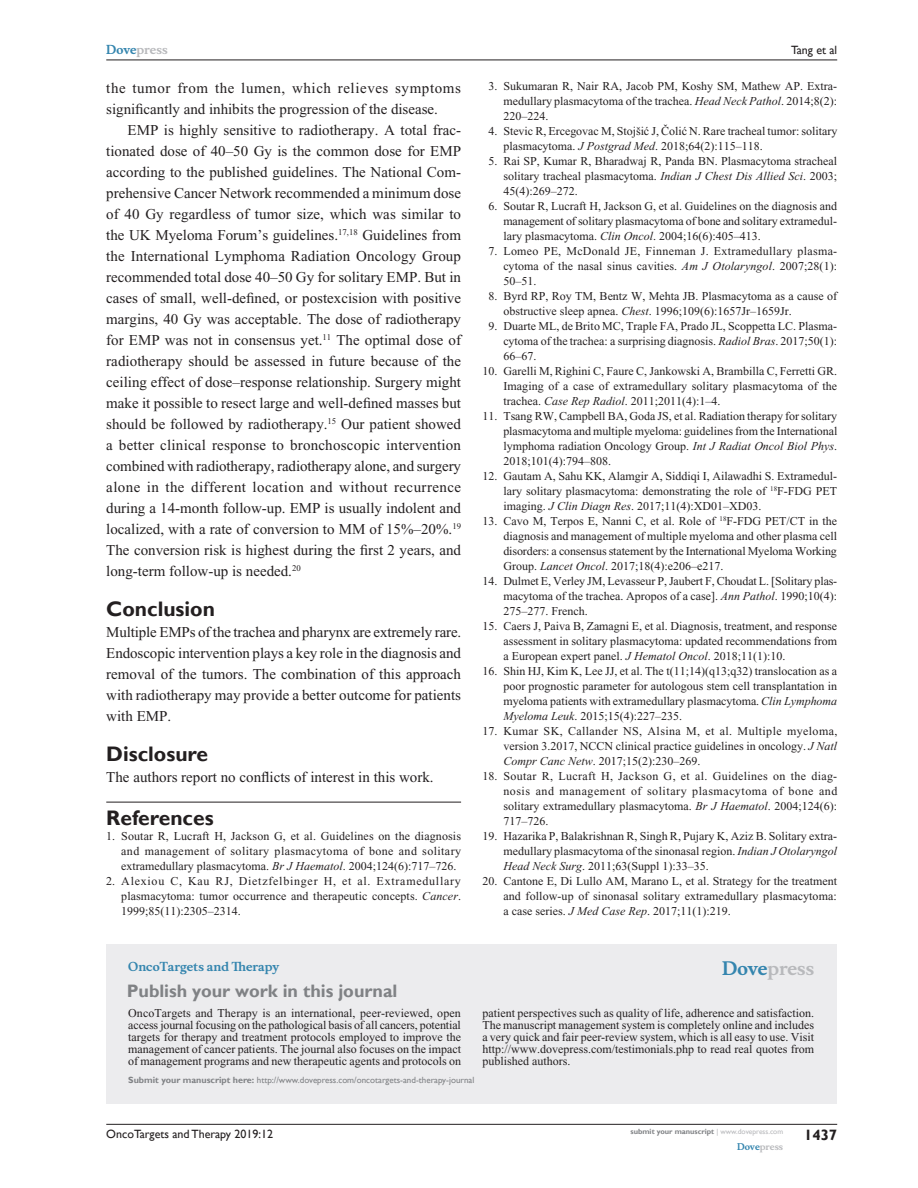
<style>
.page{position:relative;width:918px;height:1188px;background:#fff}
.page>*{position:absolute;margin:0;border:0;box-sizing:border-box;transform-origin:0 0}
.RefH{font:700 21px "Gill Sans";color:#231f20}
.t1{font:700 18px "Gill Sans";color:#808285}
.t2{font:700 18px "Musee";color:#b8b9bc}
.Tx{font:15px/21px "Times New Roman";color:#231f20}
.TxF{font:15px/21px "Times New Roman";color:#231f20;text-align:justify}
.t3{font:700 15px "Gill Sans";color:#231f20}
.RefNL2{font:12px/15px "Times New Roman";color:#231f20;text-align:justify}
.RefNL1{font:12px/15px "Times New Roman";color:#231f20;text-align:justify}
.t4{font:12px "Gill Sans";color:#231f20}
.t5{font:700 12px "Musee";color:#3485ae}
.t6{font:700 12px "Musee";color:#b8b9bc}
.t7{font:9px "Gill Sans";color:#808285}
.t8{font:700 9px "Musee";color:#b8b9bc}
.t9{font:700 7.5px "Gill Sans";color:#808285}
.s1{color:#3485ae}
.s2{font-style:italic}
.s3{font-style:inherit}
.s4{font-weight:700}
.s5{font-weight:400;color:#b8b9bc}
</style>
<div class="page">
<div style="left:106px;top:944px;width:731px;height:159px;background:#ececee"></div>
<hr style="left:106px;top:1124px;width:731px;height:1px;background:#231f20">
<hr style="left:106px;top:60px;width:731px;height:1px;background:#231f20">
<hr style="left:106px;top:802px;width:355px;height:1px;background:#231f20">
<p class="t6" style="left:106px;top:43px;width:63px"><span class="s1">Dove</span>press</p>
<p class="t4" style="left:791px;top:43px;width:48px">Tang et al</p>
<p class="Tx" style="left:106px;top:77px;width:356px">the tumor from the lumen, which relieves symptoms significantly and inhibits the progression of the disease.</p>
<p class="Tx" style="left:106px;top:119px;width:356px;text-align:justify;text-indent:21px">EMP is highly sensitive to radiotherapy. A total frac&shy;tionated dose of 40–50 Gy is the common dose for EMP according to the published guidelines. The National Com&shy;prehensive Cancer Network recommended a minimum dose of 40 Gy regardless of tumor size, which was similar to the UK Myeloma Forum’s guidelines.<sup>17,18</sup> Guidelines from the International Lymphoma Radiation Oncology Group recommended total dose 40–50 Gy for solitary EMP. But in cases of small, well-defined, or postexcision with positive margins, 40 Gy was acceptable. The dose of radiotherapy for EMP was not in consensus yet.<sup>11</sup> The optimal dose of radiotherapy should be assessed in future because of the ceiling effect of dose–response relationship. Surgery might make it possible to resect large and well-defined masses but should be followed by radiotherapy.<sup>15</sup> Our patient showed a better clinical response to bronchoscopic intervention combined with radiotherapy, radiotherapy alone, and surgery alone in the different location and without recurrence during a 14-month follow-up. EMP is usually indolent and localized, with a rate of conversion to MM of 15%–20%.<sup>19<br></sup>The conversion risk is highest during the first 2 years, and long-term follow-up is needed.<sup>20</sup></p>
<h1 class="RefH" style="left:106px;top:596px;width:110px">Conclusion</h1>
<p class="TxF" style="left:106px;top:621px;width:357px">Multiple EMPs of the trachea and pharynx are extremely rare.<br>Endoscopic intervention plays a key role in the diagnosis and removal of the tumors. The combination of this approach with radiotherapy may provide a better outcome for patients with EMP.</p>
<h1 class="RefH" style="left:106px;top:741px;width:103px">Disclosure</h1>
<p class="TxF" style="left:106px;top:767px;width:329px">The authors report no conflicts of interest in this work.</p>
<p class="RefH" style="left:106px;top:805px;width:109px">References</p>
<p class="RefNL1" style="left:121px;top:829px;width:341px;text-indent:-15px">1. Soutar R, Lucraft H, Jackson G, et al. Guidelines on the diagnosis and management of solitary plasmacytoma of bone and solitary extramedullary plasmacytoma. <span class="s2">Br J Haematol</span>. 2004;124(6):717–726.</p>
<p class="RefNL1" style="left:121px;top:874px;width:341px;text-indent:-15px">2. Alexiou C, Kau RJ, Dietzfelbinger H, et al. Extramedullary plasmacytoma: tumor occurrence and therapeutic concepts. <span class="s2">Cancer</span>.<br>1999;85(11):2305–2314.</p>
<p class="RefNL2" style="left:503px;top:79px;width:335px;text-indent:-15px">3. Sukumaran R, Nair RA, Jacob PM, Koshy SM, Mathew AP. Extra&shy;medullary plasmacytoma of the trachea. <span class="s2">Head Neck Pathol</span>. 2014;8(2):<br>220–224.</p>
<p class="RefNL2" style="left:503px;top:124px;width:335px;text-indent:-15px">4. Stevic R, Ercegovac M, Stojši<span class="s3">ć</span> J, <span class="s3">Č</span>oli<span class="s3">ć</span> N. Rare tracheal tumor: solitary plasmacytoma. <span class="s2">J Postgrad Med</span>. 2018;64(2):115–118.</p>
<p class="RefNL2" style="left:503px;top:154px;width:335px;text-indent:-15px">5. Rai SP, Kumar R, Bharadwaj R, Panda BN. Plasmacytoma stracheal solitary tracheal plasmacytoma. <span class="s2">Indian J Chest Dis Allied Sci</span>. 2003; 45(4):269–272.</p>
<p class="RefNL2" style="left:503px;top:199px;width:335px;text-indent:-15px">6. Soutar R, Lucraft H, Jackson G, et al. Guidelines on the diagnosis and management of solitary plasmacytoma of bone and solitary extramedul&shy;lary plasmacytoma. <span class="s2">Clin Oncol</span>. 2004;16(6):405–413.</p>
<p class="RefNL2" style="left:503px;top:244px;width:335px;text-indent:-15px">7. Lomeo PE, McDonald JE, Finneman J. Extramedullary plasma&shy;cytoma of the nasal sinus cavities. <span class="s2">Am J Otolaryngol</span>. 2007;28(1):<br>50–51.</p>
<p class="RefNL2" style="left:503px;top:289px;width:335px;text-indent:-15px">8. Byrd RP, Roy TM, Bentz W, Mehta JB. Plasmacytoma as a cause of obstructive sleep apnea. <span class="s2">Chest</span>. 1996;109(6):1657Jr–1659Jr.</p>
<p class="RefNL2" style="left:503px;top:319px;width:335px;text-indent:-15px">9. Duarte ML, de Brito MC, Traple FA, Prado JL, Scoppetta LC. Plasma&shy;cytoma of the trachea: a surprising diagnosis. <span class="s2">Radiol Bras</span>. 2017;50(1):<br>66–67.</p>
<p class="RefNL2" style="left:503px;top:364px;width:335px;text-indent:-21px">10. Garelli M, Righini C, Faure C, Jankowski A, Brambilla C, Ferretti GR.<br>Imaging of a case of extramedullary solitary plasmacytoma of the trachea. <span class="s2">Case Rep Radiol</span>. 2011;2011(4):1–4.</p>
<p class="RefNL2" style="left:503px;top:409px;width:336px;text-indent:-21px">11. Tsang RW, Campbell BA, Goda JS, et al. Radiation therapy for solitary plasmacytoma and multiple myeloma: guidelines from the International lymphoma radiation Oncology Group. <span class="s2">Int J Radiat Oncol Biol Phys</span>.<br>2018;101(4):794–808.</p>
<p class="RefNL2" style="left:503px;top:469px;width:335px;text-indent:-21px">12. Gautam A, Sahu KK, Alamgir A, Siddiqi I, Ailawadhi S. Extramedul&shy;lary solitary plasmacytoma: demonstrating the role of <sup>18</sup>F-FDG PET imaging. <span class="s2">J Clin Diagn Res</span>. 2017;11(4):XD01–XD03.</p>
<p class="RefNL2" style="left:503px;top:514px;width:335px;text-indent:-21px">13. Cavo M, Terpos E, Nanni C, et al. Role of <sup>18</sup>F-FDG PET/CT in the diagnosis and management of multiple myeloma and other plasma cell disorders: a consensus statement by the International Myeloma Working Group. <span class="s2">Lancet Oncol</span>. 2017;18(4):e206–e217.</p>
<p class="RefNL2" style="left:503px;top:574px;width:335px;text-indent:-21px">14. Dulmet E, Verley JM, Levasseur P, Jaubert F, Choudat L. [Solitary plas&shy;macytoma of the trachea. Apropos of a case]. <span class="s2">Ann Pathol</span>. 1990;10(4):<br>275–277. French.</p>
<p class="RefNL2" style="left:503px;top:619px;width:335px;text-indent:-21px">15. Caers J, Paiva B, Zamagni E, et al. Diagnosis, treatment, and response assessment in solitary plasmacytoma: updated recommendations from a European expert panel. <span class="s2">J Hematol Oncol</span>. 2018;11(1):10.</p>
<p class="RefNL2" style="left:503px;top:664px;width:335px;text-indent:-21px">16. Shin HJ, Kim K, Lee JJ, et al. The t(11;14)(q13;q32) translocation as a poor prognostic parameter for autologous stem cell transplantation in myeloma patients with extramedullary plasmacytoma. <span class="s2">Clin Lymphoma Myeloma Leuk</span>. 2015;15(4):227–235.</p>
<p class="RefNL2" style="left:503px;top:724px;width:336px;text-indent:-21px">17. Kumar SK, Callander NS, Alsina M, et al. Multiple myeloma, version 3.2017, NCCN clinical practice guidelines in oncology. <span class="s2">J Natl Compr Canc Netw</span>. 2017;15(2):230–269.</p>
<p class="RefNL2" style="left:503px;top:769px;width:336px;text-indent:-21px">18. Soutar R, Lucraft H, Jackson G, et al. Guidelines on the diag&shy;nosis and management of solitary plasmacytoma of bone and solitary extramedullary plasmacytoma. <span class="s2">Br J Haematol</span>. 2004;124(6):<br>717–726.</p>
<p class="RefNL2" style="left:503px;top:829px;width:335px;text-indent:-21px">19. Hazarika P, Balakrishnan R, Singh R, Pujary K, Aziz B. Solitary extra&shy;medullary plasmacytoma of the sinonasal region. <span class="s2">Indian J Otolaryngol Head Neck Surg</span>. 2011;63(Suppl 1):33–35.</p>
<p class="RefNL2" style="left:503px;top:874px;width:335px;text-indent:-21px">20. Cantone E, Di Lullo AM, Marano L, et al. Strategy for the treatment and follow-up of sinonasal solitary extramedullary plasmacytoma: a case series. <span class="s2">J Med Case Rep</span>. 2017;11(1):219.</p>
<p class="t5" style="left:128px;top:959px;width:152px">OncoTargets and Therapy</p>
<h2 class="t1" style="left:127px;top:980px;width:272px">Publish your work in this journal</h2>
<h2 class="t2" style="left:722px;top:958px;width:94px"><span class="s1">Dove</span>press</h2>
<p class="RefNL2" style="left:128px;top:1007px;width:334px;line-height:12px">OncoTargets and Therapy is an international, peer-reviewed, open access journal focusing on the pathological basis of all cancers, potential targets for therapy and treatment protocols employed to improve the management of cancer patients. The journal also focuses on the impact of management programs and new therapeutic agents and protocols on</p>
<p class="RefNL2" style="left:482px;top:1007px;width:333px;line-height:12px">patient perspectives such as quality of life, adherence and satisfaction.<br>The manuscript management system is completely online and includes a very quick and fair peer-review system, which is all easy to use. Visit http://www.dovepress.com/testimonials.php to read real quotes from published authors.</p>
<p class="t7" style="left:128px;top:1075px;width:348px"><span class="s4">Submit your manuscript here:</span> http://www.dovepress.com/oncotargets-and-therapy-journal</p>
<p class="t4" style="left:106px;top:1127px;width:168px">OncoTargets and Therapy 2019:12</p>
<p class="t9" style="left:631px;top:1127px;width:154px">submit your manuscript <span class="s5">| www.dovepress.com</span></p>
<p class="t8" style="left:737px;top:1141px;width:48px"><span class="s1">Dove</span>press</p>
<p class="t3" style="left:804px;top:1126px;width:35px">1437</p>
</div>
